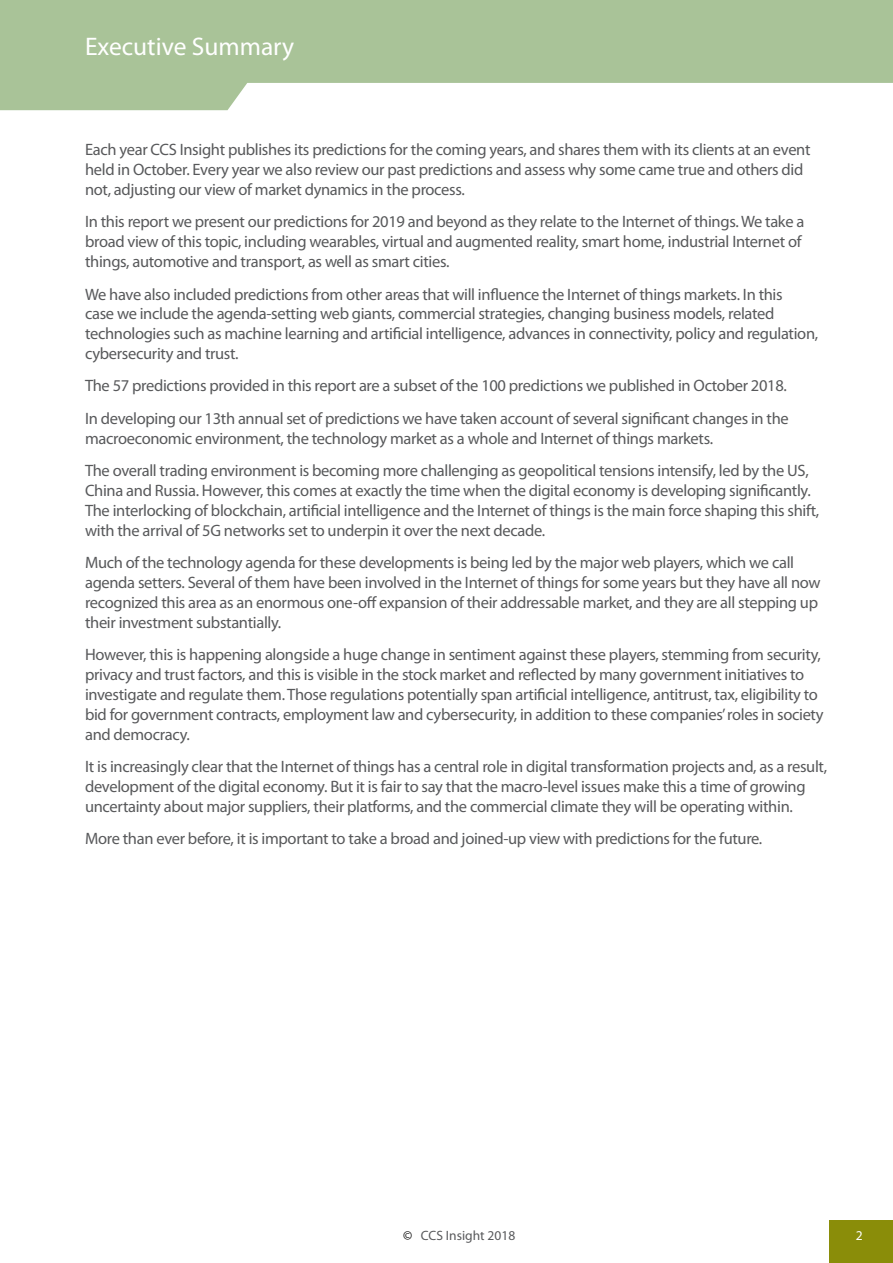
<style>
.page{position:relative;width:893px;height:1263px;background:#fff}
.page>*{position:absolute;margin:0;border:0;box-sizing:border-box;transform-origin:0 0}
.t1{font:25.5px "Myriad Pro";color:#fff}
.t2{font:16.5px/19.8px "Myriad Pro";letter-spacing:-.02em;color:#58595b}
.t3{font:13.5px "Myriad Pro";color:#58595b}
.t4{font:13.5px "Myriad Pro";color:#fff}
.s1{color:#000}
</style>
<div class="page">
<svg style="left:0;top:0;width:893px;height:110px;fill:#a9c398"></svg>
<div style="left:829px;top:1220px;width:64px;height:43px;background:#8a8d09"></div>
<h1 class="t1" style="left:85px;top:30px;width:211px">Executive Summary</h1>
<p class="t2" style="left:85px;top:139px;width:727px">Each year CCS Insight publishes its predictions for the coming years, and shares them with its clients at an event held in October. Every year we also review our past predictions and assess why some came true and others did not, adjusting our view of market dynamics in the process.</p>
<p class="t2" style="left:85px;top:212px;width:721px">In this report we present our predictions for 2019 and beyond as they relate to the Internet of things. We take a broad view of this topic, including wearables, virtual and augmented reality, smart home, industrial Internet of things, automotive and transport, as well as smart cities.</p>
<p class="t2" style="left:85px;top:284px;width:735px">We have also included predictions from other areas that will influence the Internet of things markets. In this<br>case we include the agenda-setting web giants, commercial strategies, changing business models, related technologies such as machine learning and artificial intelligence, advances in connectivity, policy and regulation, cybersecurity and trust.</p>
<p class="t2" style="left:85px;top:369px;width:705px;line-height:32.5px">The 57 predictions provided in this report are a subset of the 100 predictions we published in October 2018.<br>In developing our 13th annual set of predictions we have taken account of several significant changes in the</p>
<p class="t2" style="left:85px;top:422px;width:725px;line-height:32.5px">macroeconomic environment, the technology market as a whole and Internet of things markets.<br>The overall trading environment is becoming more challenging as geopolitical tensions intensify, led by the US,</p>
<p class="t2" style="left:85px;top:480px;width:736px">China and Russia. However, this comes at exactly the time when the digital economy is developing significantly.<br>The interlocking of blockchain, artificial intelligence and the Internet of things is the main force shaping this shift, with the arrival of 5G networks set to underpin it over the next decade.</p>
<p class="t2" style="left:85px;top:553px;width:737px">Much of the technology agenda for these developments is being led by the major web players, which we call agenda setters. Several of them have been involved in the Internet of things for some years but they have all now recognized this area as an enormous one-off expansion of their addressable market, and they are all stepping up their investment substantially.</p>
<p class="t2" style="left:85px;top:645px;width:740px">However, this is happening alongside a huge change in sentiment against these players, stemming from security, privacy and trust factors, and this is visible in the stock market and reflected by many government initiatives to investigate and regulate them. Those regulations potentially span artificial intelligence, antitrust, tax, eligibility to bid for government contracts, employment law and cybersecurity, in addition to these companies’ roles in society and democracy.</p>
<p class="t2" style="left:85px;top:756px;width:743px">It is increasingly clear that the Internet of things has a central role in digital transformation projects and, as a result, development of the digital economy. But it is fair to say that the macro-level issues make this a time of growing uncertainty about major suppliers, their platforms, and the commercial climate they will be operating within.</p>
<p class="t2" style="left:85px;top:828px;width:679px">More than ever before, it is important to take a broad and joined-up view with predictions for the future.</p>
<p class="t3" style="left:403px;top:1227px;width:113px"><span class="s1">©</span> CCS Insight 2018</p>
<p class="t4" style="left:856px;top:1227px;width:8px">2</p>
</div>
